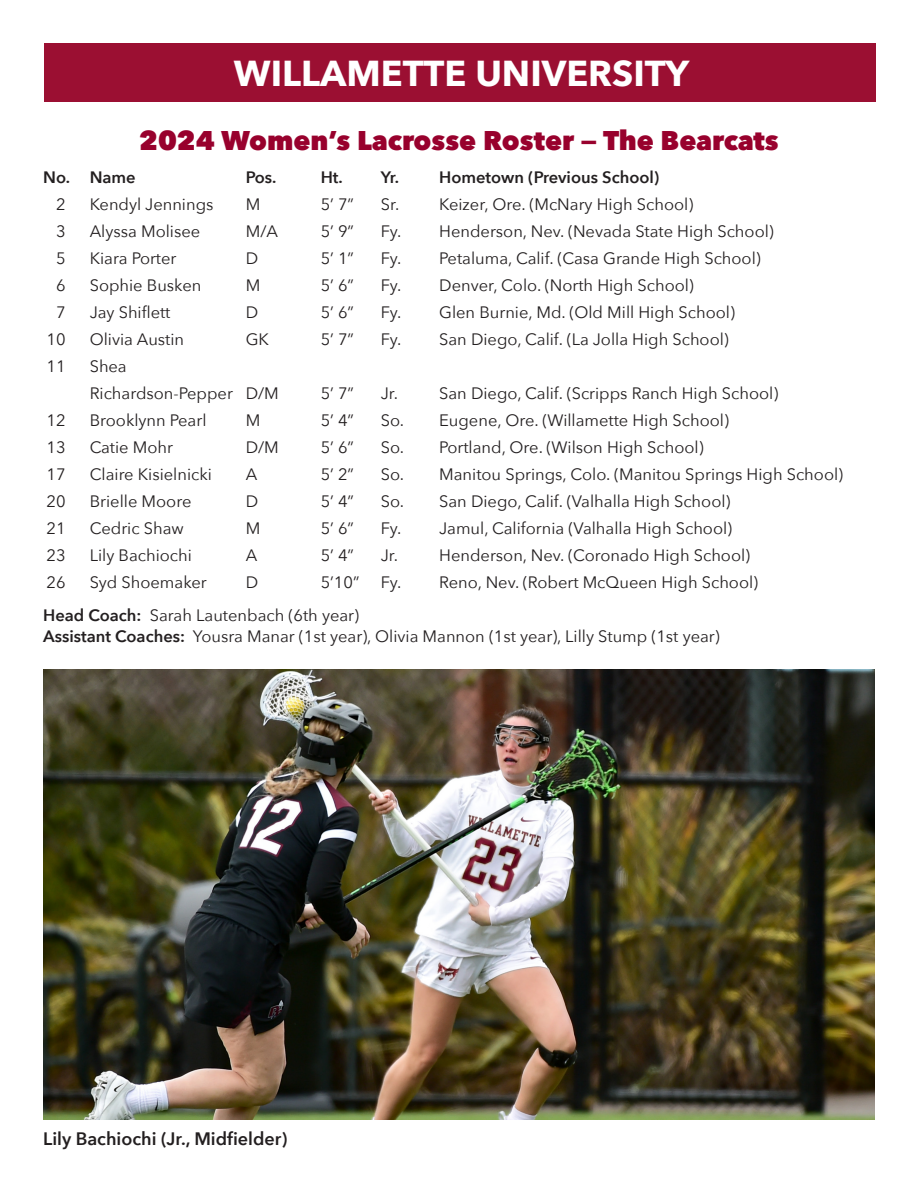
<style>
.page{position:relative;width:918px;height:1188px;background:#fff}
.page>*{position:absolute;margin:0;border:0;box-sizing:border-box;transform-origin:0 0}
.t1{font:700 36px "Avenir Next";color:#fff}
.t2{font:800 27px "Avenir Next";color:#98012d}
.t3{font:600 18px "Avenir Next";color:#231f20}
.t4{font:16.5px/27px "Avenir Next";color:#231f20}
.t5{font:600 16.5px "Avenir Next";color:#231f20}
.s1{font-weight:600}
</style>
<div class="page">
<div style="left:44px;top:43px;width:832px;height:59px;background:#9b0f32"></div>
<img style="left:43px;top:670px;width:832px;height:450px">
<p class="t1" style="left:234px;top:42px;width:457px">WILLAMETTE UNIVERSITY</p>
<p class="t2" style="left:139px;top:124px;width:641px">2024 Women’s Lacrosse Roster — The Bearcats</p>
<p class="t5" style="left:43px;top:163px;width:94px">No. Name</p>
<p class="t5" style="left:246px;top:163px;width:32px">Pos.</p>
<p class="t5" style="left:321px;top:163px;width:80px">Ht. Yr.</p>
<p class="t5" style="left:439px;top:163px;width:222px">Hometown (Previous School)</p>
<p class="t4" style="left:56px;top:190px;width:11px">2</p>
<p class="t4" style="left:90px;top:190px;width:125px">Kendyl Jennings</p>
<p class="t4" style="left:246px;top:190px;width:16px">M</p>
<p class="t4" style="left:321px;top:190px;width:35px">5’ 7”</p>
<p class="t4" style="left:381px;top:190px;width:20px">Sr.</p>
<p class="t4" style="left:439px;top:190px;width:256px">Keizer, Ore. (McNary High School)</p>
<p class="t4" style="left:56px;top:217px;width:11px">3</p>
<p class="t4" style="left:90px;top:217px;width:112px">Alyssa Molisee</p>
<p class="t4" style="left:246px;top:217px;width:34px">M/A</p>
<p class="t4" style="left:321px;top:217px;width:35px">5’ 9”</p>
<p class="t4" style="left:381px;top:217px;width:395px">Fy. Henderson, Nev. (Nevada State High School)</p>
<p class="t4" style="left:56px;top:244px;width:11px">5</p>
<p class="t4" style="left:90px;top:244px;width:88px">Kiara Porter</p>
<p class="t4" style="left:246px;top:244px;width:14px">D</p>
<p class="t4" style="left:321px;top:244px;width:35px">5’ 1”</p>
<p class="t4" style="left:381px;top:244px;width:382px">Fy. Petaluma, Calif. (Casa Grande High School)</p>
<p class="t4" style="left:56px;top:271px;width:11px">6</p>
<p class="t4" style="left:90px;top:271px;width:113px">Sophie Busken</p>
<p class="t4" style="left:246px;top:271px;width:16px">M</p>
<p class="t4" style="left:321px;top:271px;width:35px">5’ 6”</p>
<p class="t4" style="left:381px;top:271px;width:315px">Fy. Denver, Colo. (North High School)</p>
<p class="t4" style="left:56px;top:298px;width:11px">7</p>
<p class="t4" style="left:90px;top:298px;width:82px">Jay Shiflett</p>
<p class="t4" style="left:246px;top:298px;width:14px">D</p>
<p class="t4" style="left:321px;top:298px;width:35px">5’ 6”</p>
<p class="t4" style="left:381px;top:298px;width:356px">Fy. Glen Burnie, Md. (Old Mill High School)</p>
<p class="t4" style="left:47px;top:325px;width:21px">10</p>
<p class="t4" style="left:90px;top:325px;width:96px">Olivia Austin</p>
<p class="t4" style="left:246px;top:325px;width:25px">GK</p>
<p class="t4" style="left:321px;top:325px;width:35px">5’ 7”</p>
<p class="t4" style="left:381px;top:325px;width:350px">Fy. San Diego, Calif. (La Jolla High School)</p>
<p class="t4" style="left:47px;top:352px;width:21px">11</p>
<p class="t4" style="left:90px;top:352px;width:191px">Shea<br>Richardson-Pepper D/M</p>
<p class="t4" style="left:321px;top:379px;width:35px">5’ 7”</p>
<p class="t4" style="left:381px;top:379px;width:19px">Jr.</p>
<p class="t4" style="left:439px;top:379px;width:341px">San Diego, Calif. (Scripps Ranch High School)</p>
<p class="t4" style="left:47px;top:406px;width:21px">12</p>
<p class="t4" style="left:90px;top:406px;width:118px">Brooklynn Pearl</p>
<p class="t4" style="left:246px;top:406px;width:16px">M</p>
<p class="t4" style="left:321px;top:406px;width:35px">5’ 4”</p>
<p class="t4" style="left:381px;top:406px;width:350px">So. Eugene, Ore. (Willamette High School)</p>
<p class="t4" style="left:47px;top:433px;width:21px">13</p>
<p class="t4" style="left:90px;top:433px;width:85px">Catie Mohr</p>
<p class="t4" style="left:246px;top:433px;width:35px">D/M</p>
<p class="t4" style="left:321px;top:433px;width:35px">5’ 6”</p>
<p class="t4" style="left:381px;top:433px;width:324px">So. Portland, Ore. (Wilson High School)</p>
<p class="t4" style="left:47px;top:460px;width:21px">17</p>
<p class="t4" style="left:90px;top:460px;width:124px">Claire Kisielnicki</p>
<p class="t4" style="left:246px;top:460px;width:13px">A</p>
<p class="t4" style="left:321px;top:460px;width:35px">5’ 2”</p>
<p class="t4" style="left:381px;top:460px;width:464px">So. Manitou Springs, Colo. (Manitou Springs High School)</p>
<p class="t4" style="left:47px;top:487px;width:21px">20</p>
<p class="t4" style="left:90px;top:487px;width:103px">Brielle Moore</p>
<p class="t4" style="left:246px;top:487px;width:14px">D</p>
<p class="t4" style="left:321px;top:487px;width:35px">5’ 4”</p>
<p class="t4" style="left:381px;top:487px;width:351px">So. San Diego, Calif. (Valhalla High School)</p>
<p class="t4" style="left:47px;top:514px;width:21px">21</p>
<p class="t4" style="left:90px;top:514px;width:96px">Cedric Shaw</p>
<p class="t4" style="left:246px;top:514px;width:16px">M</p>
<p class="t4" style="left:321px;top:514px;width:35px">5’ 6”</p>
<p class="t4" style="left:381px;top:514px;width:353px">Fy. Jamul, California (Valhalla High School)</p>
<p class="t4" style="left:47px;top:541px;width:21px">23</p>
<p class="t4" style="left:90px;top:541px;width:104px">Lily Bachiochi</p>
<p class="t4" style="left:246px;top:541px;width:13px">A</p>
<p class="t4" style="left:321px;top:541px;width:35px">5’ 4”</p>
<p class="t4" style="left:381px;top:541px;width:19px">Jr.</p>
<p class="t4" style="left:439px;top:541px;width:313px">Henderson, Nev. (Coronado High School)</p>
<p class="t4" style="left:47px;top:568px;width:21px">26</p>
<p class="t4" style="left:90px;top:568px;width:119px">Syd Shoemaker</p>
<p class="t4" style="left:246px;top:568px;width:14px">D</p>
<p class="t4" style="left:321px;top:568px;width:40px">5’10”</p>
<p class="t4" style="left:381px;top:568px;width:379px">Fy. Reno, Nev. (Robert McQueen High School)</p>
<p class="t4" style="left:43px;top:604px;width:678px;line-height:21px"><span class="s1">Head Coach:</span> Sarah Lautenbach (6th year)<br><span class="s1">Assistant Coaches:</span> Yousra Manar (1st year), Olivia Mannon (1st year), Lilly Stump (1st year)</p>
<p class="t3" style="left:43px;top:1123px;width:246px">Lily Bachiochi (Jr., Midfielder)</p>
</div>
